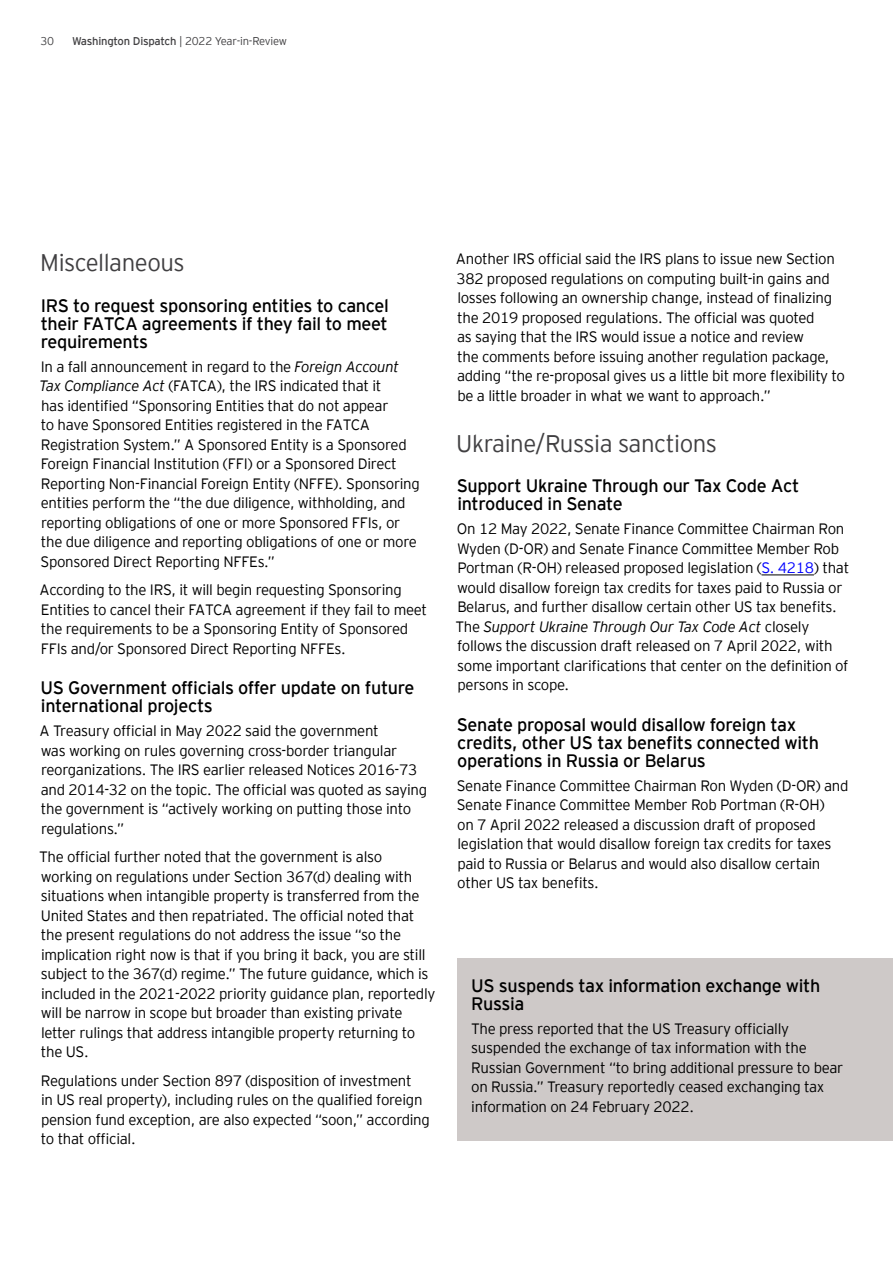
<style>
.page{position:relative;width:893px;height:1263px;background:#fff}
.page>*{position:absolute;margin:0;border:0;box-sizing:border-box;transform-origin:0 0}
.t1{font:300 24px "EY Interstate";letter-spacing:-.02em;color:#414042}
.t2{font:18px/18px "EY Interstate";letter-spacing:-.02em;color:#000}
.t3{font:300 15px/19.5px "EY Interstate";letter-spacing:-.02em;color:#000}
.t4{font:300 11.25px "EY Interstate";letter-spacing:-.02em;color:#414042}
.s1{font-weight:400}
.s2{font-style:italic}
.s3{color:#00f}
</style>
<div class="page">
<hr style="left:761px;top:575px;width:53px;height:1px;background:#000">
<div style="left:458px;top:959px;width:435px;height:182px;background:#cec9c8"></div>
<p class="t4" style="left:40px;top:33px;width:15px">30</p>
<p class="t4" style="left:72px;top:33px;width:216px"><span class="s1">Washington Dispatch</span> | 2022 Year-in-Review</p>
<h1 class="t1" style="left:40px;top:246px;width:146px">Miscellaneous</h1>
<p class="t2" style="left:41px;top:295px;width:350px;text-align:justify">IRS to request sponsoring entities to cancel their FATCA agreements if they fail to meet requirements</p>
<p class="t3" style="left:39px;top:356px;width:382px">In a fall announcement in regard to the <span class="s2">Foreign Account Tax Compliance Act</span> (FATCA), the IRS indicated that it<br>has identified “Sponsoring Entities that do not appear<br>to have Sponsored Entities registered in the FATCA Registration System.” A Sponsored Entity is a Sponsored Foreign Financial Institution (FFI) or a Sponsored Direct Reporting Non-Financial Foreign Entity (NFFE). Sponsoring entities perform the “the due diligence, withholding, and reporting obligations of one or more Sponsored FFIs, or the due diligence and reporting obligations of one or more Sponsored Direct Reporting NFFEs.”</p>
<p class="t3" style="left:40px;top:579px;width:389px">According to the IRS, it will begin requesting Sponsoring Entities to cancel their FATCA agreement if they fail to meet the requirements to be a Sponsoring Entity of Sponsored FFIs and/or Sponsored Direct Reporting NFFEs.</p>
<p class="t2" style="left:41px;top:678px;width:375px">US Government officials offer update on future international projects</p>
<p class="t3" style="left:40px;top:720px;width:389px">A Treasury official in May 2022 said the government<br>was working on rules governing cross-border triangular reorganizations. The IRS earlier released Notices 2016-73 and 2014-32 on the topic. The official was quoted as saying the government is “actively working on putting those into regulations.”</p>
<p class="t3" style="left:39px;top:846px;width:398px">The official further noted that the government is also working on regulations under Section 367(d) dealing with situations when intangible property is transferred from the United States and then repatriated. The official noted that the present regulations do not address the issue “so the implication right now is that if you bring it back, you are still subject to the 367(d) regime.” The future guidance, which is included in the 2021-2022 priority guidance plan, reportedly will be narrow in scope but broader than existing private letter rulings that address intangible property returning to the US.</p>
<p class="t3" style="left:41px;top:1070px;width:390px">Regulations under Section 897 (disposition of investment<br>in US real property), including rules on the qualified foreign pension fund exception, are also expected “soon,” according to that official.</p>
<p class="t3" style="left:456px;top:248px;width:391px">Another IRS official said the IRS plans to issue new Section 382 proposed regulations on computing built-in gains and losses following an ownership change, instead of finalizing the 2019 proposed regulations. The official was quoted<br>as saying that the IRS would issue a notice and review<br>the comments before issuing another regulation package, adding “the re-proposal gives us a little bit more flexibility to be a little broader in what we want to approach.”</p>
<h1 class="t1" style="left:456px;top:426px;width:262px">Ukraine/Russia sanctions</h1>
<p class="t2" style="left:457px;top:476px;width:344px">Support Ukraine Through our Tax Code Act introduced in Senate</p>
<p class="t3" style="left:456px;top:518px;width:395px">On 12 May 2022, Senate Finance Committee Chairman Ron Wyden (D-OR) and Senate Finance Committee Member Rob Portman (R-OH) released proposed legislation (<span class="s3">S. 4218</span>) that would disallow foreign tax credits for taxes paid to Russia or Belarus, and further disallow certain other US tax benefits.<br>The <span class="s2">Support Ukraine Through Our Tax Code Act</span> closely follows the discussion draft released on 7 April 2022, with some important clarifications that center on the definition of persons in scope.</p>
<p class="t2" style="left:457px;top:714px;width:364px">Senate proposal would disallow foreign tax credits, other US tax benefits connected with operations in Russia or Belarus</p>
<p class="t3" style="left:457px;top:775px;width:393px">Senate Finance Committee Chairman Ron Wyden (D-OR) and Senate Finance Committee Member Rob Portman (R-OH)<br>on 7 April 2022 released a discussion draft of proposed legislation that would disallow foreign tax credits for taxes paid to Russia or Belarus and would also disallow certain other US tax benefits.</p>
<p class="t2" style="left:471px;top:975px;width:351px">US suspends tax information exchange with<br>Russia</p>
<p class="t3" style="left:471px;top:1018px;width:374px">The press reported that the US Treasury officially suspended the exchange of tax information with the Russian Government “to bring additional pressure to bear on Russia.” Treasury reportedly ceased exchanging tax information on 24 February 2022.</p>
</div>
